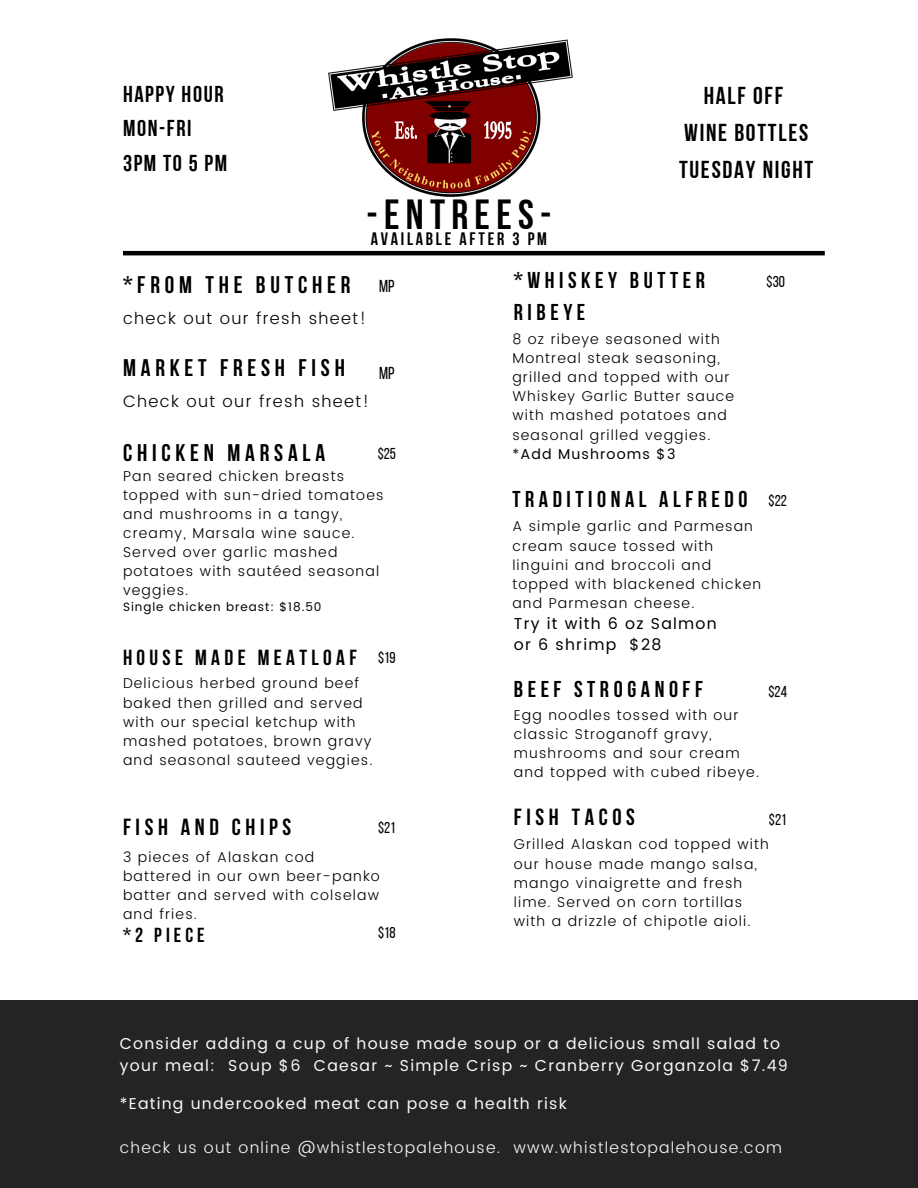
<style>
.page{position:relative;width:918px;height:1188px;background:#fff}
.page>*{position:absolute;margin:0;border:0;box-sizing:border-box;transform-origin:0 0}
.t1{font:42px "Bebas Neue Cyrillic";letter-spacing:.15em;color:#000}
.t2{font:24.45px/37.2px "Bebas Neue Cyrillic";letter-spacing:.07em;color:#000;text-align:center}
.t3{font:700 24px "Bebas Neue";letter-spacing:.2em;color:#000}
.t4{font:700 23.25px "Bebas Neue";letter-spacing:.2em;color:#000}
.t5{font:22.95px/34.8px "Bebas Neue Cyrillic";letter-spacing:.07em;color:#000}
.t6{font:700 22.8px/31.5px "Bebas Neue";letter-spacing:.2em;color:#000}
.t7{font:700 21.75px "Bebas Neue";letter-spacing:.2em;color:#000}
.t8{font:700 20.25px "Bebas Neue";letter-spacing:.2em;color:#000}
.t9{font:18px "Bebas Neue Cyrillic";letter-spacing:.15em;color:#000}
.t10{font:17.25px "Bebas Neue";color:#000}
.t11{font:300 16.5px "Poppins";letter-spacing:.08em;color:#000}
.t12{font:15.75px/21.3px "Poppins";letter-spacing:.08em;color:#f9f9f9}
.t13{font:300 15.75px "Poppins";letter-spacing:.08em;color:#f9f9f9}
.t14{font:15.75px "Poppins";letter-spacing:.08em;color:#000}
.t15{font:15.75px "Bebas Neue";color:#000}
.t16{font:300 14.25px/19.2px "Poppins";letter-spacing:.08em;color:#000}
.t17{font:14.25px "Poppins";letter-spacing:.08em;color:#000}
.t18{font:12px "Poppins";letter-spacing:.08em;color:#000}
.s1{font-weight:300}
</style>
<div class="page">
<hr style="left:123px;top:251px;width:702px;height:4px;background:#000">
<div style="left:0;top:1000px;width:918px;height:188px;background:#242424"></div>
<img style="left:329px;top:38px;width:244px;height:159px">
<p class="t5" style="left:123px;top:78px;width:106px">HAPPY HOUR<br>MON-FRI<br>3PM T0 5 PM</p>
<p class="t1" style="left:366px;top:197px;width:187px">-ENTREES-</p>
<p class="t9" style="left:371px;top:232px;width:178px">AVAILABLE AFTER 3 PM</p>
<p class="t2" style="left:679px;top:79px;width:136px">HALF OFF<br>WINE BOTTLES<br>TUESDAY NIGHT</p>
<h2 class="t3" style="left:123px;top:275px;width:229px">*FROM THE BUTCHER</h2>
<h2 class="t10" style="left:379px;top:279px;width:17px">MP</h2>
<h5 class="t11" style="left:123px;top:308px;width:245px">check out our fresh sheet!</h5>
<h3 class="t3" style="left:123px;top:358px;width:223px">MARKET FRESH FISH</h3>
<h6 class="t10" style="left:379px;top:366px;width:17px">MP</h6>
<h6 class="t11" style="left:123px;top:391px;width:248px">Check out our fresh sheet!</h6>
<h5 class="t3" style="left:123px;top:443px;width:204px">CHICKEN MARSALA</h5>
<h3 class="t15" style="left:378px;top:448px;width:20px">$25</h3>
<h3 class="t16" style="left:123px;top:466px;width:262px">Pan seared chicken breasts topped with sun-dried tomatoes and mushrooms in a tangy, creamy, Marsala wine sauce.<br>Served over garlic mashed potatoes with sautéed seasonal veggies.</h3>
<p class="t18" style="left:123px;top:600px;width:200px">Single chicken breast: $18.50</p>
<h3 class="t7" style="left:123px;top:649px;width:235px">HOUSE MADE MEATLOAF</h3>
<h1 class="t15" style="left:378px;top:652px;width:19px">$19</h1>
<p class="t16" style="left:123px;top:674px;width:251px">Delicious herbed ground beef baked then grilled and served with our special ketchup with mashed potatoes, brown gravy and seasonal sauteed veggies.</p>
<p class="t4" style="left:123px;top:818px;width:170px">FISH AND CHIPS</p>
<h3 class="t16" style="left:123px;top:847px;width:258px">3 pieces of Alaskan cod battered in our own beer-panko batter and served with colselaw and fries.</h3>
<p class="t15" style="left:378px;top:821px;width:19px">$21</p>
<p class="t8" style="left:123px;top:927px;width:83px">*2 PIECE</p>
<p class="t15" style="left:378px;top:926px;width:19px">$18</p>
<p class="t6" style="left:514px;top:267px;width:193px">*WHISKEY BUTTER<br>RIBEYE</p>
<p class="t16" style="left:512px;top:329px;width:223px">8 oz ribeye seasoned with<br>Montreal steak seasoning, grilled and topped with our<br>Whiskey Garlic Butter sauce with mashed potatoes and seasonal grilled veggies.</p>
<h3 class="t17" style="left:512px;top:445px;width:165px"><span class="s1">*</span>Add Mushrooms $3</h3>
<h5 class="t15" style="left:767px;top:275px;width:20px">$30</h5>
<p class="t6" style="left:512px;top:486px;width:237px">TRADITIONAL ALFREDO</p>
<p class="t16" style="left:512px;top:517px;width:250px">A simple garlic and Parmesan cream sauce tossed with linguini and broccoli and topped with blackened chicken and Parmesan cheese.</p>
<p class="t14" style="left:514px;top:614px;width:204px">Try it with 6 oz Salmon</p>
<h4 class="t14" style="left:514px;top:635px;width:149px">or 6 shrimp $28</h4>
<p class="t15" style="left:769px;top:495px;width:20px">$22</p>
<p class="t6" style="left:514px;top:676px;width:191px">BEEF STROGANOFF</p>
<p class="t15" style="left:768px;top:685px;width:20px">$24</p>
<h4 class="t16" style="left:514px;top:705px;width:247px">Egg noodles tossed with our classic Stroganoff gravy, mushrooms and sour cream and topped with cubed ribeye.</h4>
<p class="t4" style="left:514px;top:808px;width:123px">FISH TACOS</p>
<p class="t15" style="left:769px;top:813px;width:19px">$21</p>
<h3 class="t16" style="left:514px;top:835px;width:256px">Grilled Alaskan cod topped with our house made mango salsa, mango vinaigrette and fresh lime. Served on corn tortillas with a drizzle of chipotle aioli.</h3>
<h3 class="t12" style="left:120px;top:1033px;width:670px">Consider adding a cup of house made soup or a delicious small salad to your meal: Soup $6 Caesar ~ Simple Crisp ~ Cranberry Gorganzola $7.49</h3>
<p class="t12" style="left:120px;top:1093px;width:449px">*Eating undercooked meat can pose a health risk</p>
<p class="t13" style="left:120px;top:1138px;width:664px">check us out online @whistlestopalehouse. www.whistlestopalehouse.com</p>
</div>
